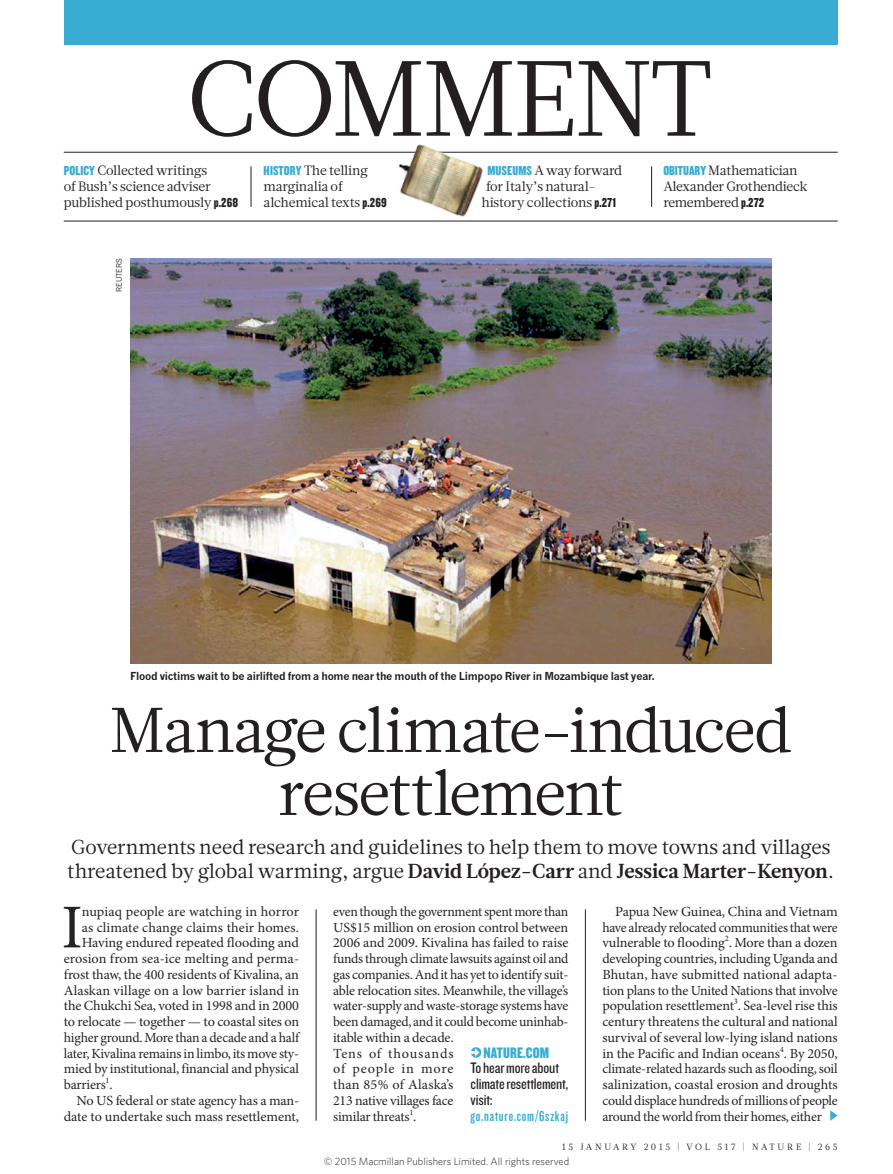
<style>
.page{position:relative;width:893px;height:1174px;background:#fff}
.page>*{position:absolute;margin:0;border:0;box-sizing:border-box;transform-origin:0 0}
.SECTION_HEADING{font:106.5px "Glosa Math";letter-spacing:-.025em;color:#231f20}
.HEAD_42{font:63px/63px "Glosa Math";letter-spacing:-.035em;color:#231f20;text-align:center}
.BODY_DROP_CAP{font:62.4px "Minion Pro";color:#262324}
.INTRO{font:20.25px/23.7px "Glosa Math";letter-spacing:-.01em;color:#231f20}
.WEB_BOX_TEXT{font:15.75px/15.8px "Knockout 29 Junior Ltweight";letter-spacing:-.01em;color:#231f20}
.WEB_BOX_NATURE{font:15.75px "Knockout 69 Full Liteweight";letter-spacing:.01em;color:#38acd2}
.WEB_BOX_URL{font:15px "Knockout 48 Featherweight";letter-spacing:.05em;color:#38acd2}
.BODY_INDENT{font:13.95px/15.8px "Minion Pro";letter-spacing:-.015em;color:#262324;text-align:right}
.BODY_DROP_CAP-2{font:13.95px "Minion Pro";letter-spacing:-.01em;color:#262324}
.MINI_TOC_TEXT{font:13.5px/15.8px "Glosa Math";letter-spacing:-.02em;color:#231f20}
.PIC_CAPTION{font:700 10.8px "News Gothic MTOT";letter-spacing:-.02em;color:#231f20}
.t1{font:300 10.5px "Whitney";color:#231f20}
.t2{font:9px "Glosa Math";letter-spacing:.3em;color:#231f20}
.PIC_CREDIT{font:7.5px "News Gothic MTOT";color:#231f20}
.s1{font-family:"Knockout 69 Full Liteweight";color:#38acd2}
.s2{font-family:"Knockout 69 Full Liteweight"}
.s3{font-weight:700}
</style>
<div class="page">
<img style="left:130px;top:258px;width:641px;height:406px">
<hr style="left:64px;top:152px;width:774px;height:1px;background:#231f20">
<img style="left:385px;top:144px;width:108px;height:77px">
<svg style="left:830px;top:1110px;width:8px;height:10px"></svg>
<svg style="left:471px;top:1047px;width:10px;height:10px"></svg>
<svg style="left:471px;top:1048px;width:8px;height:8px"></svg>
<div style="left:64px;top:0;width:774px;height:45px;background:#38acd2"></div>
<hr style="left:64px;top:221px;width:774px;height:1px;background:#231f20">
<hr style="left:251px;top:166px;width:1px;height:41px;background:#231f20">
<hr style="left:651px;top:166px;width:1px;height:41px;background:#231f20">
<hr style="left:585px;top:909px;width:1px;height:211px;background:#231f20">
<hr style="left:316px;top:909px;width:1px;height:211px;background:#231f20">
<p class="SECTION_HEADING" style="left:187px;top:29px;width:528px">COMMENT</p>
<p class="MINI_TOC_TEXT" style="left:64px;top:163px;width:176px"><span class="s1">POLICY</span> Collected writings<br>of Bush’s science adviser published posthumously <span class="s2">p.268</span></p>
<p class="MINI_TOC_TEXT" style="left:487px;top:163px;width:136px"><span class="s1">MUSEUMS</span> A way forward</p>
<p class="MINI_TOC_TEXT" style="left:264px;top:163px;width:125px"><span class="s1">HISTORY</span> The telling marginalia of alchemical texts <span class="s2">p.269</span></p>
<p class="MINI_TOC_TEXT" style="left:486px;top:179px;width:112px">for Italy’s natural-</p>
<p class="MINI_TOC_TEXT" style="left:481px;top:194px;width:137px">history collections <span class="s2">p.271</span></p>
<p class="PIC_CREDIT" style="left:114px;top:292px;width:35px;rotate:-90deg">REUTERS</p>
<p class="MINI_TOC_TEXT" style="left:663px;top:163px;width:146px"><span class="s1">OBITUARY</span> Mathematician<br>Alexander Grothendieck remembered <span class="s2">p.272</span></p>
<p class="PIC_CAPTION" style="left:130px;top:669px;width:526px">Flood victims wait to be airlifted from a home near the mouth of the Limpopo River in Mozambique last year.</p>
<p class="HEAD_42" style="left:109px;top:699px;width:684px">Manage climate-induced resettlement</p>
<p class="INTRO" style="left:67px;top:835px;width:768px">Governments need research and guidelines to help them to move towns and villages threatened by global warming, argue <span class="s3">David López-Carr</span> and <span class="s3">Jessica Marter-Kenyon</span>.</p>
<p class="BODY_DROP_CAP" style="left:61px;top:885px;width:23px">I</p>
<p class="BODY_DROP_CAP-2" style="left:82px;top:902px;width:219px">nupiaq people are watching in horror</p>
<p class="BODY_INDENT" style="left:333px;top:903px;width:237px;text-align:left">even though the government spent more than US$15 million on erosion control between 2006 and 2009. Kivalina has failed to raise funds through climate lawsuits against oil and gas companies. And it has yet to identify suit&shy;able relocation sites. Meanwhile, the village’s water-supply and waste-storage systems have been damaged, and it could become uninhab&shy;itable within a decade.<br>Tens of thousands<br>of people in more<br>than 85% of Alaska’s<br>213 native villages face<br>similar threats<sup>1</sup>.</p>
<p class="BODY_INDENT" style="left:602px;top:903px;width:237px;text-align:justify;text-indent:13px">Papua New Guinea, China and Vietnam have already relocated communities that were vulnerable to flooding<sup>2</sup>. More than a dozen developing countries, including Uganda and Bhutan, have submitted national adapta&shy;tion plans to the United Nations that involve population resettlement<sup>3</sup>. Sea-level rise this century threatens the cultural and national survival of several low-lying island nations in the Pacific and Indian oceans<sup>4</sup>. By 2050, climate-related hazards such as flooding, soil salinization, coastal erosion and droughts could displace hundreds of millions of people around the world from their homes, either</p>
<p class="BODY_DROP_CAP-2" style="left:82px;top:917px;width:219px">as climate change claims their homes.</p>
<p class="BODY_DROP_CAP-2" style="left:82px;top:933px;width:219px">Having endured repeated flooding and</p>
<p class="BODY_DROP_CAP-2" style="left:64px;top:949px;width:237px">erosion from sea-ice melting and perma-</p>
<p class="BODY_DROP_CAP-2" style="left:64px;top:965px;width:237px">frost thaw, the 400 residents of Kivalina, an</p>
<p class="BODY_DROP_CAP-2" style="left:64px;top:980px;width:237px">Alaskan village on a low barrier island in</p>
<p class="BODY_DROP_CAP-2" style="left:64px;top:996px;width:237px">the Chukchi Sea, voted in 1998 and in 2000</p>
<p class="BODY_DROP_CAP-2" style="left:64px;top:1012px;width:237px">to relocate — together — to coastal sites on</p>
<p class="BODY_DROP_CAP-2" style="left:64px;top:1028px;width:237px">higher ground. More than a decade and a half</p>
<p class="BODY_DROP_CAP-2" style="left:64px;top:1043px;width:237px">later, Kivalina remains in limbo, its move sty-</p>
<p class="BODY_DROP_CAP-2" style="left:64px;top:1059px;width:237px">mied by institutional, financial and physical</p>
<p class="BODY_DROP_CAP-2" style="left:64px;top:1075px;width:50px">barriers<sup>1</sup>.</p>
<p class="BODY_INDENT" style="left:64px;top:1092px;width:237px">No US federal or state agency has a man&shy;date to undertake such mass resettlement,</p>
<p class="WEB_BOX_NATURE" style="left:483px;top:1042px;width:67px">NATURE.COM</p>
<p class="WEB_BOX_TEXT" style="left:471px;top:1059px;width:99px">To hear more about climate resettlement, visit:</p>
<p class="WEB_BOX_URL" style="left:471px;top:1106px;width:99px">go.nature.com/6szkaj</p>
<p class="t2" style="left:562px;top:1141px;width:277px">15 JANUARY 2015 | VOL 517 | NATURE | 265</p>
<p class="t1" style="left:324px;top:1154px;width:247px">© 2015 Macmillan Publishers Limited. All rights reserved</p>
</div>
